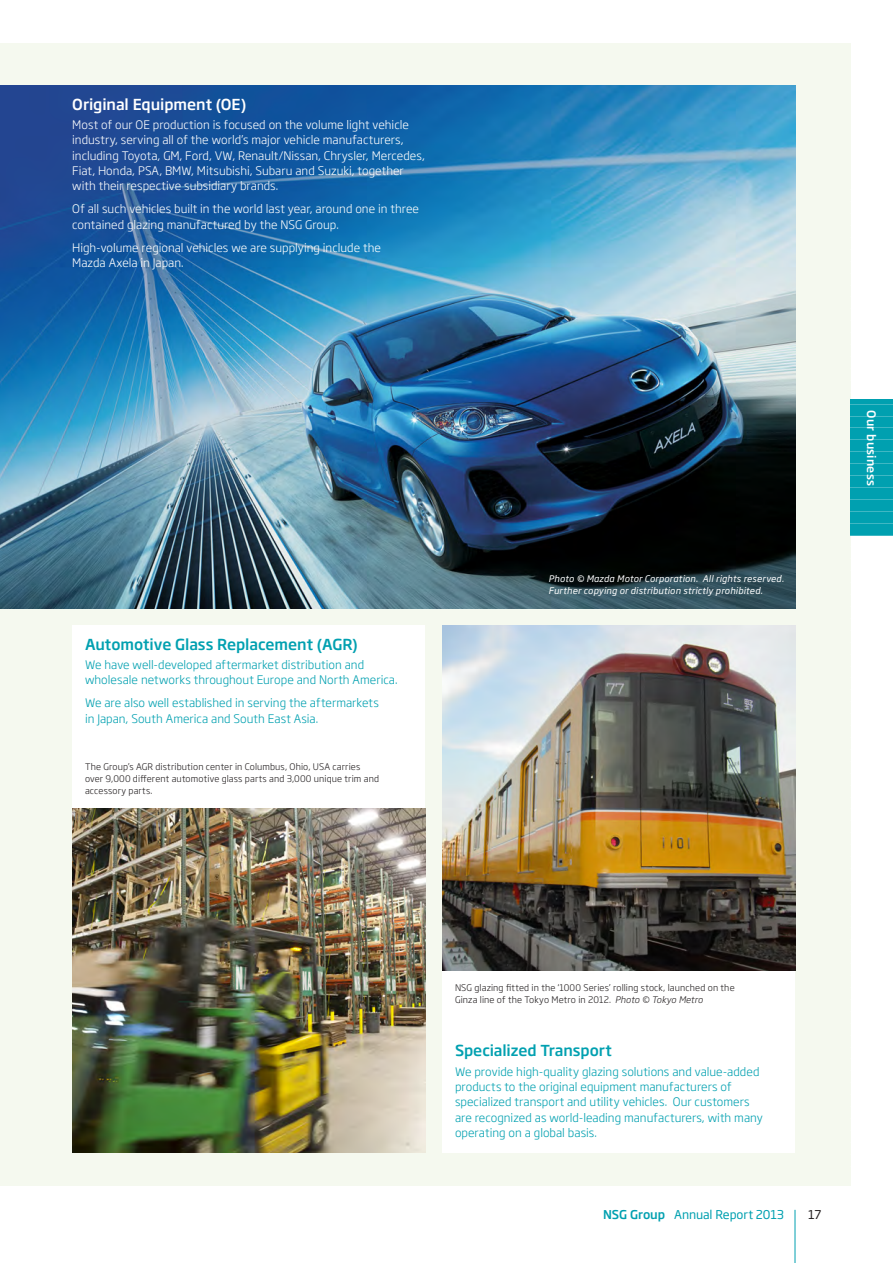
<style>
.page{position:relative;width:893px;height:1263px;background:#fff}
.page>*{position:absolute;margin:0;border:0;box-sizing:border-box;transform-origin:0 0}
.t1{font:500 15px "Soho Gothic Pro";letter-spacing:-.005em;color:#00a0b0}
.t2{font:500 15px "Soho Gothic Pro";letter-spacing:-.005em;color:#fff}
.t3{font:12px "Soho Gothic Pro";letter-spacing:-.01em;color:#00a0b0}
.t4{font:12px "Soho Gothic Pro";color:#231f20}
.t5{font:300 11.7px/15.3px "Soho Gothic Pro";color:#fff}
.t6{font:300 11.7px/15.3px "Soho Gothic Pro";color:#00a0b0}
.t7{font:500 11.7px "Soho Gothic Pro";letter-spacing:.015em;color:#fff}
._08_Picture_caption{font:300 9px/12px "Soho Gothic Pro";letter-spacing:.015em;color:#231f20}
.t8{font:italic 9px/12px "Soho Gothic Pro";letter-spacing:.02em;color:#fff}
.s1{font-style:italic}
.s2{font-weight:500}
</style>
<div class="page">
<hr style="left:795px;top:1210px;width:1px;height:53px;background:#00a0b0">
<div style="left:0;top:43px;width:850px;height:1142px;background:#f5f9ef"></div>
<div style="left:850px;top:400px;width:43px;height:136px;background:#00a0b0"></div>
<hr style="left:850px;top:404px;width:43px;height:1px;background:#fff">
<hr style="left:850px;top:416px;width:43px;height:1px;background:#fff">
<hr style="left:850px;top:427px;width:43px;height:1px;background:#fff">
<hr style="left:850px;top:439px;width:43px;height:1px;background:#fff">
<hr style="left:850px;top:451px;width:43px;height:1px;background:#fff">
<hr style="left:850px;top:463px;width:43px;height:1px;background:#fff">
<hr style="left:850px;top:475px;width:43px;height:1px;background:#fff">
<hr style="left:850px;top:487px;width:43px;height:1px;background:#fff">
<hr style="left:850px;top:499px;width:43px;height:1px;background:#fff">
<hr style="left:850px;top:511px;width:43px;height:1px;background:#fff">
<hr style="left:850px;top:523px;width:43px;height:1px;background:#fff">
<hr style="left:850px;top:535px;width:43px;height:1px;background:#fff">
<img style="left:0;top:85px;width:795px;height:523px">
<div style="left:72px;top:625px;width:353px;height:208px;background:#fff"></div>
<img style="left:72px;top:809px;width:353px;height:343px">
<div style="left:442px;top:965px;width:353px;height:187px;background:#fff"></div>
<img style="left:442px;top:625px;width:353px;height:346px">
<p class="t2" style="left:72px;top:92px;width:176px">Original Equipment (OE)</p>
<p class="t5" style="left:72px;top:116px;width:354px">Most of our OE production is focused on the volume light vehicle industry, serving all of the world’s major vehicle manufacturers, including Toyota, GM, Ford, VW, Renault/Nissan, Chrysler, Mercedes, Fiat, Honda, PSA, BMW, Mitsubishi, Subaru and Suzuki, together with their respective subsidiary brands.</p>
<p class="t5" style="left:72px;top:201px;width:348px">Of all such vehicles built in the world last year, around one in three contained glazing manufactured by the NSG Group.</p>
<p class="t5" style="left:72px;top:239px;width:310px">High-volume regional vehicles we are supplying include the<br>Mazda Axela in Japan.</p>
<p class="t1" style="left:85px;top:632px;width:274px">Automotive Glass Replacement (AGR)</p>
<p class="t6" style="left:85px;top:656px;width:314px">We have well-developed aftermarket distribution and wholesale networks throughout Europe and North America.</p>
<p class="t6" style="left:85px;top:695px;width:295px">We are also well established in serving the aftermarkets in Japan, South America and South East Asia.</p>
<p class="_08_Picture_caption" style="left:85px;top:761px;width:296px">The Group’s AGR distribution center in Columbus, Ohio, USA carries over 9,000 different automotive glass parts and 3,000 unique trim and accessory parts.</p>
<p class="t8" style="left:549px;top:572px;width:237px">Photo © Mazda Motor Corporation. All rights reserved.<br>Further copying or distribution strictly prohibited.</p>
<p class="t7" style="left:881px;top:410px;width:77px;rotate:90deg">Our business</p>
<p class="_08_Picture_caption" style="left:455px;top:981px;width:281px">NSG glazing fitted in the ‘1000 Series’ rolling stock, launched on the<br>Ginza line of the Tokyo Metro in 2012. <span class="s1">Photo © Tokyo Metro</span></p>
<p class="t1" style="left:455px;top:1039px;width:158px">Specialized Transport</p>
<p class="t6" style="left:455px;top:1063px;width:309px">We provide high-quality glazing solutions and value-added products to the original equipment manufacturers of specialized transport and utility vehicles. Our customers are recognized as world-leading manufacturers, with many operating on a global basis.</p>
<p class="t3" style="left:603px;top:1205px;width:182px"><span class="s2">NSG Group</span> Annual Report 2013</p>
<p class="t4" style="left:808px;top:1205px;width:15px">17</p>
</div>
